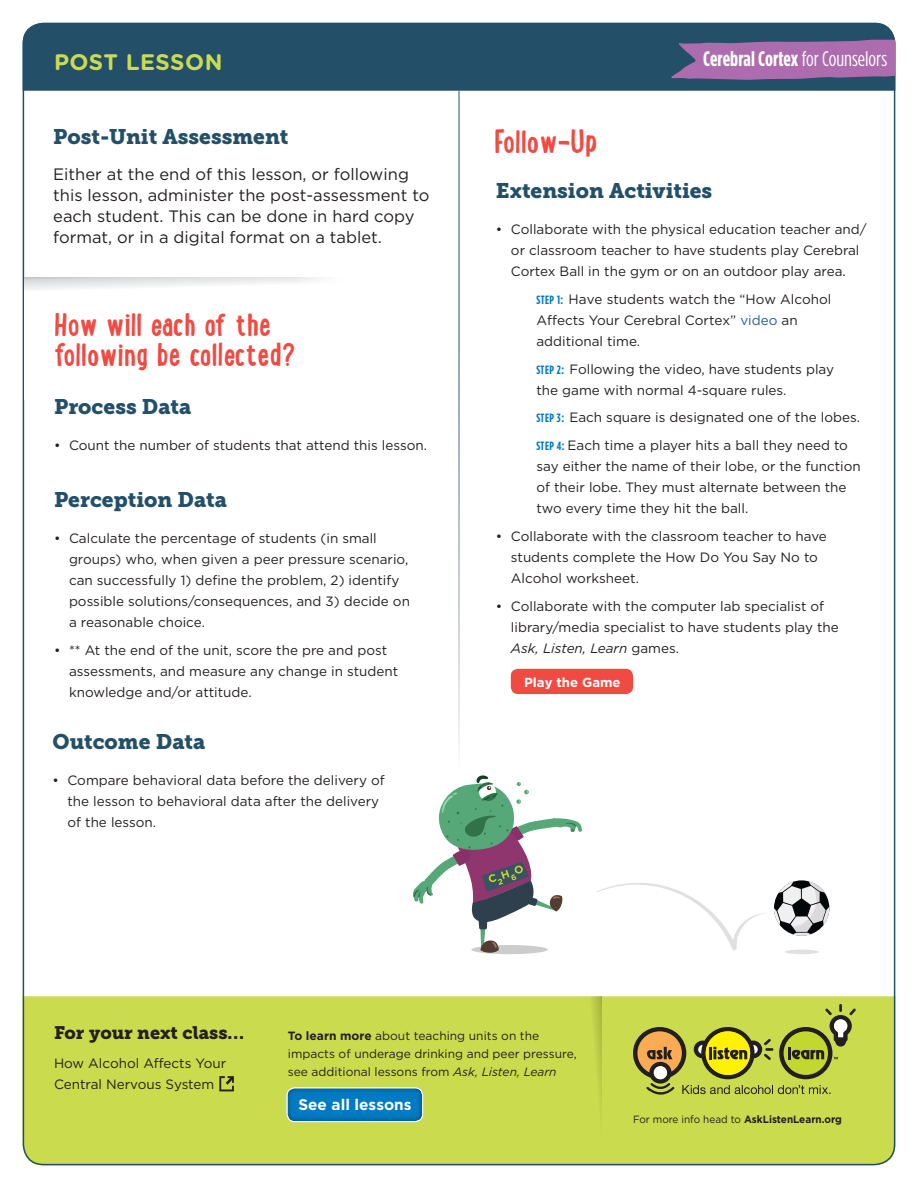
<style>
.page{position:relative;width:918px;height:1188px;background:#fff}
.page>*{position:absolute;margin:0;border:0;box-sizing:border-box;transform-origin:0 0}
.t1{font:700 33px/30px "Lunch Box";color:#f04a42}
.t2{font:700 22.5px "Gotham Rounded";letter-spacing:.02em;color:#cadc4e}
.t3{font:21px "Museo Slab 900";color:#234f69}
.t4{font:700 21px "Gotham Condensed";color:#fff}
.t5{font:18px "Museo Slab 900";color:#231f20}
.t6{font:16.5px/21px "Gotham";color:#231f20}
.t7{font:700 15.3px "Gotham";color:#fff}
.t8{font:13.5px/21px "Gotham";color:#231f20}
.t9{font:700 13.2px "Gotham";color:#fff}
.t10{font:12px/18px "Gotham";color:#231f20}
.t11{font:700 10.5px "Gotham";color:#231f20;scale:.95 1}
.s1{font-weight:400}
.s2{font-family:"Gotham Condensed";font-weight:700;font-size:12px;color:#007ac3}
.s3{color:#215e9f}
.s4{font-style:italic}
.s5{font-weight:700}
</style>
<div class="page">
<div style="left:23px;top:996px;width:872px;height:169px;background:#cadc4e"></div>
<svg style="left:573px;top:996px;width:29px;height:155px;background:#c6d84d"></svg>
<div style="left:286px;top:1085px;width:139px;height:38px;background:#231f20;opacity:.75"></div>
<div style="left:286px;top:1087px;width:137px;height:35px;border:1px solid #fff;border-radius:8px"></div>
<svg style="left:633px;top:1004px;width:223px;height:92px;background:#b0b641"></svg>
<div style="left:23px;top:23px;width:872px;height:68px;background:#234f69"></div>
<svg style="left:219px;top:1076px;width:15px;height:15px"></svg>
<div style="left:511px;top:669px;width:122px;height:25px;background:#f04a42;border-radius:7px"></div>
<div style="left:471px;top:945px;width:77px;height:9px;background:#ccc;border-radius:50%"></div>
<svg style="left:413px;top:775px;width:169px;height:178px"></svg>
<svg style="left:774px;top:881px;width:55px;height:55px"></svg>
<hr style="left:785px;top:950px;width:34px;height:4px;background:#dfe0e1;border-radius:50%">
<svg style="left:597px;top:883px;width:169px;height:67px"></svg>
<svg style="left:671px;top:40px;width:224px;height:40px;background:#9867a2"></svg>
<h2 class="t2" style="left:54px;top:45px;width:170px">POST LESSON</h2>
<h3 class="t3" style="left:53px;top:124px;width:237px">Post-Unit Assessment</h3>
<p class="t6" style="left:53px;top:163px;width:378px">Either at the end of this lesson, or following this lesson, administer the post-assessment to each student. This can be done in hard copy format, or in a digital format on a tablet.</p>
<h1 class="t1" style="left:54px;top:308px;width:243px">How will each of the following be collected?</h1>
<h3 class="t3" style="left:54px;top:395px;width:139px">Process Data</h3>
<p class="t8" style="left:54px;top:435px;width:375px">• Count the number of students that attend this lesson.</p>
<h3 class="t3" style="left:54px;top:488px;width:175px">Perception Data</h3>
<p class="t8" style="left:69px;top:528px;width:342px;text-indent:-15px">• Calculate the percentage of students (in small groups) who, when given a peer pressure scenario, can successfully 1) define the problem, 2) identify possible solutions/consequences, and 3) decide on a reasonable choice.</p>
<p class="t8" style="left:69px;top:640px;width:331px;text-indent:-15px">• ** At the end of the unit, score the pre and post assessments, and measure any change in student knowledge and/or attitude.</p>
<h3 class="t3" style="left:52px;top:729px;width:154px">Outcome Data</h3>
<p class="t8" style="left:67px;top:769px;width:319px;text-indent:-15px">• Compare behavioral data before the delivery of the lesson to behavioral data after the delivery of the lesson.</p>
<h1 class="t1" style="left:494px;top:125px;width:105px">Follow-Up</h1>
<h3 class="t4" style="left:703px;top:47px;width:186px">Cerebral Cortex <span class="s1">for Counselors</span></h3>
<h3 class="t3" style="left:496px;top:179px;width:218px">Extension Activities</h3>
<p class="t8" style="left:496px;top:219px;width:372px;text-align:center">• Collaborate with the physical education teacher and/ or classroom teacher to have students play Cerebral<br>Cortex Ball in the gym or on an outdoor play area.</p>
<p class="t8" style="left:536px;top:288px;width:296px"><span class="s2">STEP 1:</span> Have students watch the “How Alcohol<br>Affects Your Cerebral Cortex” <span class="s3">video</span> an additional time.</p>
<p class="t8" style="left:536px;top:358px;width:299px"><span class="s2">STEP 2:</span> Following the video, have students play the game with normal 4-square rules.</p>
<p class="t8" style="left:536px;top:404px;width:325px;line-height:27.6px"><span class="s2">STEP 3:</span> Each square is designated one of the lobes.<br><span class="s2">STEP 4:</span> Each time a player hits a ball they need to</p>
<p class="t8" style="left:536px;top:456px;width:326px">say either the name of their lobe, or the function of their lobe. They must alternate between the two every time they hit the ball.</p>
<p class="t8" style="left:511px;top:526px;width:318px;text-indent:-15px">• Collaborate with the classroom teacher to have students complete the How Do You Say No to<br>Alcohol worksheet.</p>
<p class="t8" style="left:511px;top:595px;width:330px;text-indent:-15px">• Collaborate with the computer lab specialist of library/media specialist to have students play the<br><span class="s4">Ask, Listen, Learn</span> games.</p>
<p class="t9" style="left:524px;top:673px;width:98px">Play the Game</p>
<h3 class="t5" style="left:54px;top:1022px;width:192px">For your next class…</h3>
<p class="t8" style="left:54px;top:1053px;width:174px">How Alcohol Affects Your<br>Central Nervous System</p>
<p class="t10" style="left:288px;top:1026px;width:290px"><span class="s5">To learn more</span> about teaching units on the impacts of underage drinking and peer pressure, see additional lessons from <span class="s4">Ask, Listen, Learn</span></p>
<p class="t7" style="left:298px;top:1094px;width:115px">See all lessons</p>
<p class="t11" style="left:633px;top:1112px;width:221px"><span class="s1">For more info head to</span> AskListenLearn.org</p>
</div>
